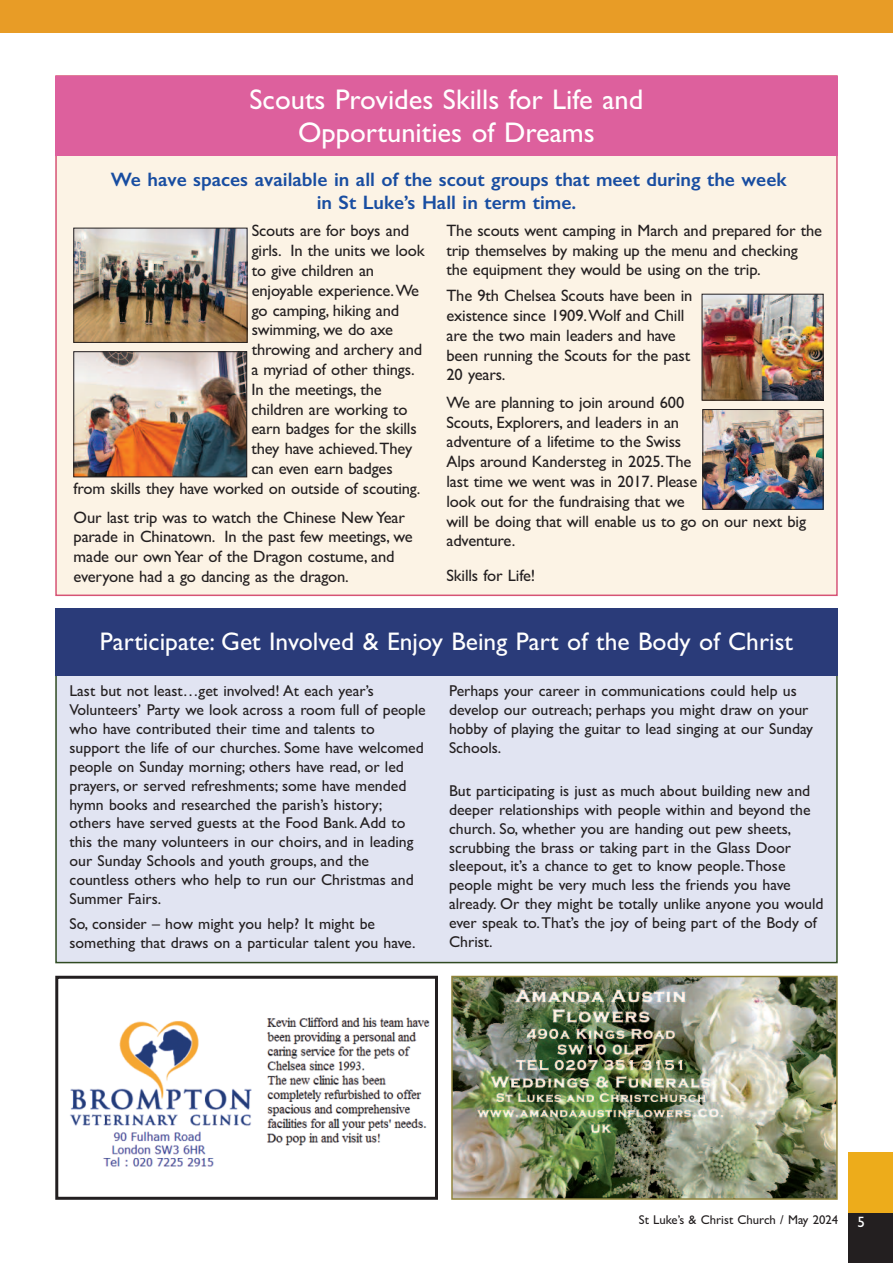
<style>
.page{position:relative;width:893px;height:1263px;background:#fff}
.page>*{position:absolute;margin:0;border:0;box-sizing:border-box;transform-origin:0 0}
.t1{font:28.5px/33px "Gill Sans";color:#fff;text-align:center}
.t2{font:25.5px "Gill Sans";color:#fff}
.t3{font:600 19.5px/23.4px "Gill Sans";color:#184da1;text-align:center}
.t4{font:16.5px/19.8px "Gill Sans";letter-spacing:-.01em;color:#231f20}
.t5{font:15.75px/18.9px "Gill Sans";color:#231f20}
.t6{font:15px "Gill Sans";color:#fff}
.t7{font:12.75px "Gill Sans";color:#231f20}
</style>
<div class="page">
<div style="left:57px;top:610px;width:779px;height:352px;background:#e1e4f2"></div>
<div style="left:55px;top:608px;width:783px;height:68px;background:#2a3b79"></div>
<div style="left:57px;top:77px;width:779px;height:517px;background:#fcf3e5"></div>
<div style="left:848px;top:1152px;width:45px;height:64px;background:#edac1b"></div>
<div style="left:848px;top:1213px;width:45px;height:50px;background:#231f20"></div>
<div style="left:0;top:0;width:893px;height:33px;background:#e89c26"></div>
<div style="left:55px;top:77px;width:783px;height:79px;background:#dd609d"></div>
<img style="left:76px;top:230px;width:169px;height:111px">
<div style="left:74px;top:228px;width:173px;height:115px;border:1px solid #231f20"></div>
<img style="left:704px;top:296px;width:117px;height:102px">
<div style="left:702px;top:294px;width:121px;height:106px;border:1px solid #231f20"></div>
<img style="left:76px;top:353px;width:169px;height:122px">
<div style="left:74px;top:351px;width:173px;height:126px;border:1px solid #231f20"></div>
<img style="left:705px;top:411px;width:116px;height:96px">
<div style="left:703px;top:409px;width:120px;height:100px;border:1px solid #231f20"></div>
<img style="left:454px;top:979px;width:381px;height:218px">
<div style="left:451px;top:976px;width:387px;height:224px;border:2px solid #91843b"></div>
<img style="left:70px;top:1017px;width:360px;height:150px">
<div style="left:55px;top:976px;width:383px;height:224px;border:3px solid #231f20"></div>
<h1 class="t1" style="left:250px;top:83px;width:395px">Scouts Provides Skills for Life and<br>Opportunities of Dreams</h1>
<p class="t3" style="left:111px;top:168px;width:677px">We have spaces available in all of the scout groups that meet during the week in St Luke’s Hall in term time.</p>
<p class="t4" style="left:252px;top:221px;width:159px">Scouts are for boys and</p>
<p class="t4" style="left:252px;top:241px;width:174px">girls. In the units we look</p>
<p class="t4" style="left:252px;top:260px;width:124px">to give children an</p>
<p class="t4" style="left:252px;top:280px;width:169px">enjoyable experience.We</p>
<p class="t4" style="left:252px;top:300px;width:149px">go camping, hiking and</p>
<p class="t4" style="left:252px;top:320px;width:143px">swimming, we do axe</p>
<p class="t4" style="left:252px;top:340px;width:172px">throwing and archery and</p>
<p class="t4" style="left:251px;top:359px;width:165px">a myriad of other things.</p>
<p class="t4" style="left:251px;top:379px;width:132px">In the meetings, the</p>
<p class="t4" style="left:251px;top:399px;width:158px">children are working to</p>
<p class="t4" style="left:251px;top:419px;width:167px">earn badges for the skills</p>
<p class="t4" style="left:251px;top:439px;width:162px">they have achieved.They</p>
<p class="t4" style="left:251px;top:458px;width:143px">can even earn badges</p>
<p class="t4" style="left:74px;top:478px;width:348px">from skills they have worked on outside of scouting.</p>
<p class="t4" style="left:74px;top:507px;width:341px">Our last trip was to watch the Chinese New Year parade in Chinatown. In the past few meetings, we made our own Year of the Dragon costume, and everyone had a go dancing as the dragon.</p>
<p class="t4" style="left:446px;top:220px;width:377px">The scouts went camping in March and prepared for the trip themselves by making up the menu and checking the equipment they would be using on the trip.</p>
<p class="t4" style="left:446px;top:286px;width:247px">The 9th Chelsea Scouts have been in existence since 1909.Wolf and Chill are the two main leaders and have been running the Scouts for the past<br>20 years.</p>
<p class="t4" style="left:446px;top:392px;width:361px">We are planning to join around 600<br>Scouts, Explorers, and leaders in an<br>adventure of a lifetime to the Swiss<br>Alps around Kandersteg in 2025.The<br>last time we went was in 2017. Please<br>look out for the fundraising that we<br>will be doing that will enable us to go on our next big adventure.</p>
<p class="t4" style="left:446px;top:565px;width:90px">Skills for Life!</p>
<h2 class="t2" style="left:100px;top:626px;width:695px">Participate: Get Involved &amp; Enjoy Being Part of the Body of Christ</h2>
<p class="t5" style="left:70px;top:681px;width:358px">Last but not least…get involved! At each year’s Volunteers’ Party we look across a room full of people who have contributed their time and talents to support the life of our churches. Some have welcomed people on Sunday morning; others have read, or led prayers, or served refreshments; some have mended hymn books and researched the parish’s history; others have served guests at the Food Bank.Add to this the many volunteers in our choirs, and in leading our Sunday Schools and youth groups, and the countless others who help to run our Christmas and Summer Fairs.</p>
<p class="t5" style="left:70px;top:914px;width:348px">So, consider – how might you help? It might be something that draws on a particular talent you have.</p>
<p class="t5" style="left:449px;top:681px;width:366px">Perhaps your career in communications could help us develop our outreach; perhaps you might draw on your hobby of playing the guitar to lead singing at our Sunday Schools.</p>
<p class="t5" style="left:449px;top:781px;width:376px">But participating is just as much about building new and deeper relationships with people within and beyond the church. So, whether you are handing out pew sheets, scrubbing the brass or taking part in the Glass Door sleepout, it’s a chance to get to know people.Those people might be very much less the friends you have already. Or they might be totally unlike anyone you would ever speak to.That’s the joy of being part of the Body of Christ.</p>
<p class="t7" style="left:639px;top:1212px;width:201px">St Luke’s &amp; Christ Church / May 2024</p>
<p class="t6" style="left:857px;top:1213px;width:9px">5</p>
</div>
